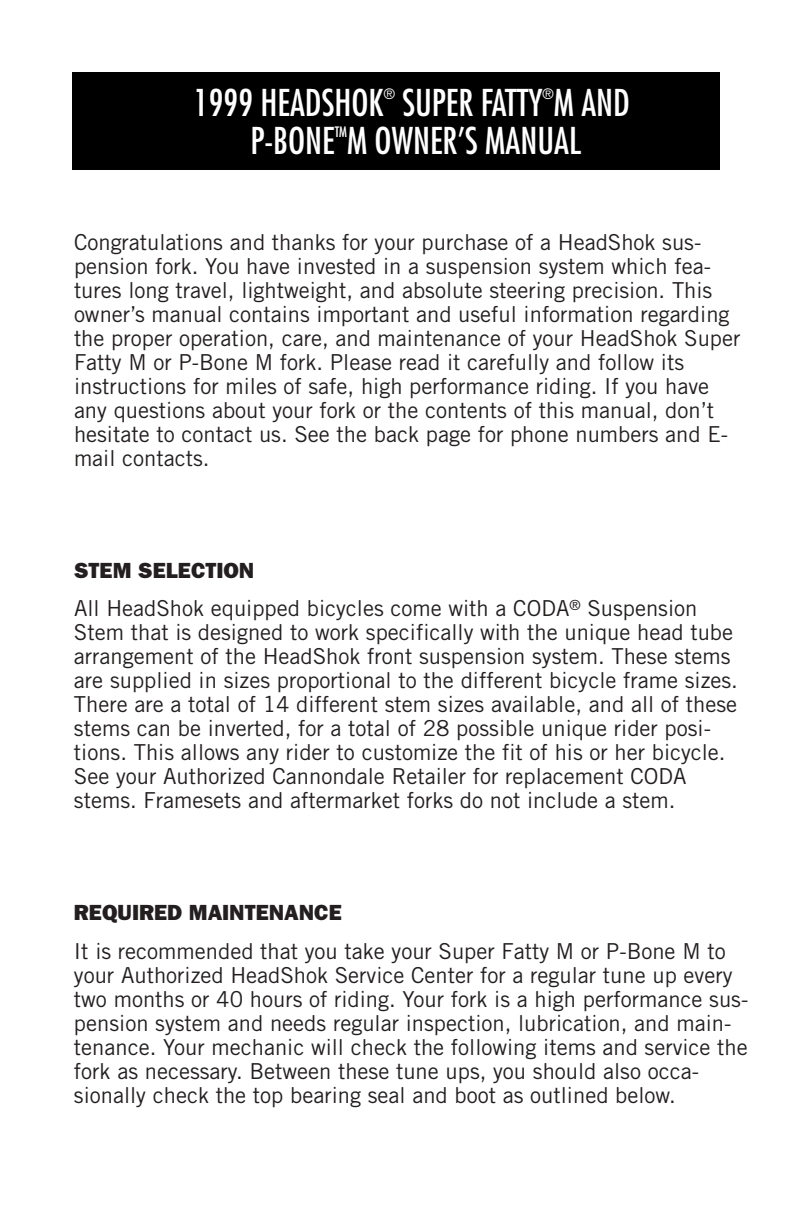
<style>
.page{position:relative;width:792px;height:1224px;background:#fff}
.page>*{position:absolute;margin:0;border:0;box-sizing:border-box;transform-origin:0 0}
.t1{font:condensed 36px "Futura";color:#fff}
.t2{font:22px/24px "Trade Gothic";color:#231f20}
.t3{font:800 22px "Franklin Gothic";color:#231f20}
.t4{font:condensed 14px "Futura";color:#fff}
</style>
<div class="page">
<div style="left:72px;top:72px;width:648px;height:98px;background:#000"></div>
<h1 class="t1" style="left:194px;top:86px;width:191px">1999 HEADSHOK</h1>
<p class="t4" style="left:384px;top:87px;width:13px">®</p>
<h1 class="t1" style="left:402px;top:86px;width:229px">SUPER FATTY M AND</h1>
<p class="t4" style="left:543px;top:87px;width:13px">®</p>
<h1 class="t1" style="left:250px;top:124px;width:332px">P-BONE M OWNER’S MANUAL</h1>
<p class="t4" style="left:335px;top:125px;width:14px">TM</p>
<p class="t2" style="left:74px;top:232px;width:668px">Congratulations and thanks for your purchase of a HeadShok sus&shy;pension fork. You have invested in a suspension system which fea&shy;tures long travel, lightweight, and absolute steering precision. This owner’s manual contains important and useful information regarding the proper operation, care, and maintenance of your HeadShok Super Fatty M or P-Bone M fork. Please read it carefully and follow its instructions for miles of safe, high performance riding. If you have any questions about your fork or the contents of this manual, don’t hesitate to contact us. See the back page for phone numbers and E&shy;mail contacts.</p>
<p class="t3" style="left:74px;top:562px;width:182px">STEM SELECTION</p>
<p class="t2" style="left:74px;top:599px;width:665px">All HeadShok equipped bicycles come with a CODA<sup>®</sup> Suspension Stem that is designed to work specifically with the unique head tube arrangement of the HeadShok front suspension system. These stems are supplied in sizes proportional to the different bicycle frame sizes.<br>There are a total of 14 different stem sizes available, and all of these stems can be inverted, for a total of 28 possible unique rider posi&shy;tions. This allows any rider to customize the fit of his or her bicycle.<br>See your Authorized Cannondale Retailer for replacement CODA stems. Framesets and aftermarket forks do not include a stem.</p>
<p class="t3" style="left:74px;top:904px;width:269px">REQUIRED MAINTENANCE</p>
<p class="t2" style="left:74px;top:941px;width:676px">It is recommended that you take your Super Fatty M or P-Bone M to your Authorized HeadShok Service Center for a regular tune up every two months or 40 hours of riding. Your fork is a high performance sus&shy;pension system and needs regular inspection, lubrication, and main&shy;tenance. Your mechanic will check the following items and service the fork as necessary. Between these tune ups, you should also occa&shy;sionally check the top bearing seal and boot as outlined below.</p>
</div>
